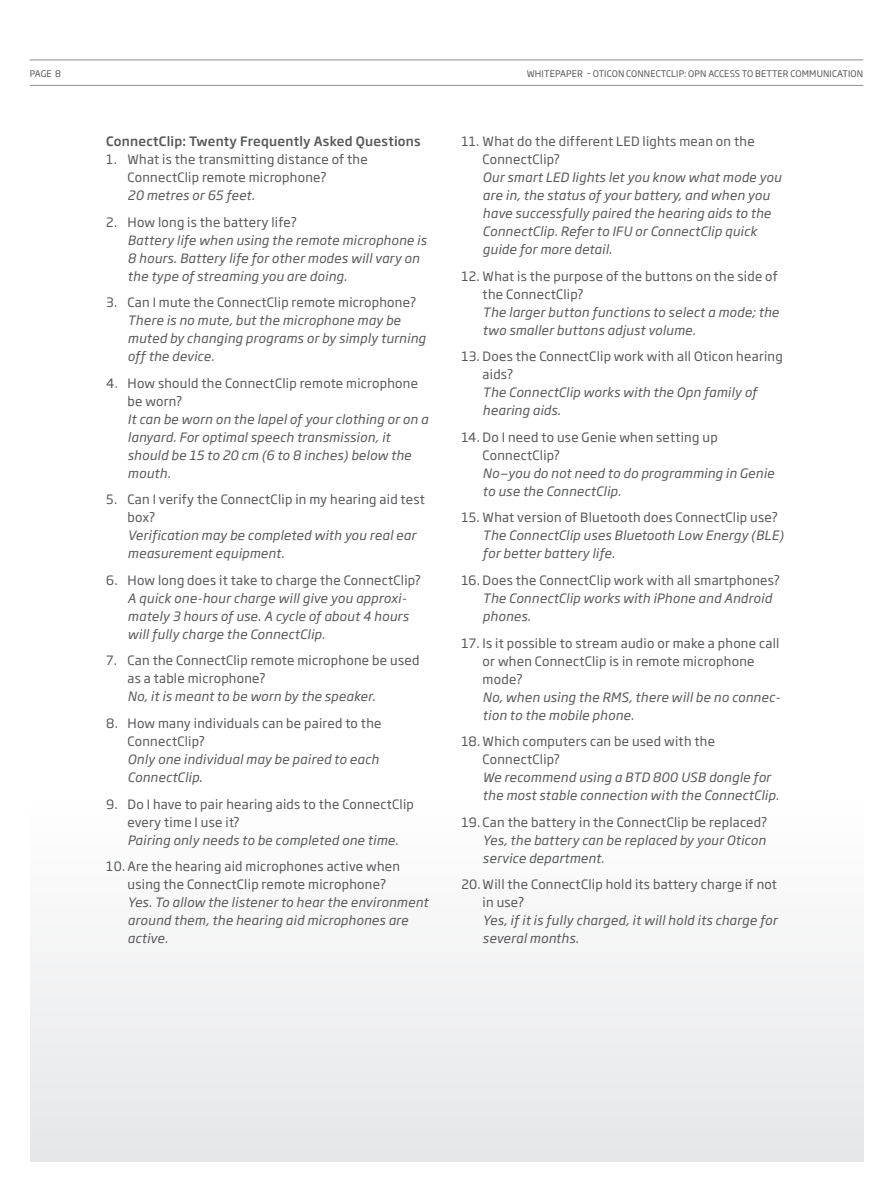
<style>
.page{position:relative;width:893px;height:1191px;background:#fff}
.page>*{position:absolute;margin:0;border:0;box-sizing:border-box;transform-origin:0 0}
.t1{font:italic 12.75px/18px "Soho Gothic Pro";letter-spacing:.02em;color:#57585a}
.t2{font:12.75px/18px "Soho Gothic Pro";letter-spacing:.02em;color:#57585a}
.t3{font:500 12.75px "Soho Gothic Pro";letter-spacing:.02em;color:#57585a}
.t4{font:9px "Soho Gothic Pro";letter-spacing:.015em;color:#57585a}
</style>
<div class="page">
<div style="left:30px;top:804px;width:833px;height:357px;background:#f2f2f3"></div>
<hr style="left:30px;top:85px;width:833px;height:1px;background:#928e8b">
<hr style="left:30px;top:60px;width:833px;height:1px;background:#928e8b">
<p class="t4" style="left:30px;top:66px;width:33px">PAGE 8</p>
<p class="t4" style="left:527px;top:66px;width:338px">WHITEPAPER – OTICON CONNECTCLIP: OPN ACCESS TO BETTER COMMUNICATION</p>
<p class="t3" style="left:106px;top:131px;width:316px">ConnectClip: Twenty Frequently Asked Questions</p>
<p class="t2" style="left:128px;top:150px;width:242px;text-indent:-21px">1. What is the transmitting distance of the<br>ConnectClip remote microphone?</p>
<p class="t1" style="left:128px;top:186px;width:129px">20 metres or 65 feet.</p>
<p class="t2" style="left:106px;top:212px;width:192px">2. How long is the battery life?</p>
<p class="t1" style="left:128px;top:230px;width:301px">Battery life when using the remote microphone is<br>8 hours. Battery life for other modes will vary on the type of streaming you are doing.</p>
<p class="t2" style="left:106px;top:293px;width:312px">3. Can I mute the ConnectClip remote microphone?</p>
<p class="t1" style="left:128px;top:311px;width:299px">There is no mute, but the microphone may be muted by changing programs or by simply turning off the device.</p>
<p class="t2" style="left:128px;top:373px;width:292px;text-indent:-21px">4. How should the ConnectClip remote microphone be worn?</p>
<p class="t1" style="left:128px;top:409px;width:302px">It can be worn on the lapel of your clothing or on a lanyard. For optimal speech transmission, it should be 15 to 20 cm (6 to 8 inches) below the mouth.</p>
<p class="t2" style="left:128px;top:490px;width:299px;text-indent:-21px">5. Can I verify the ConnectClip in my hearing aid test box?</p>
<p class="t1" style="left:128px;top:526px;width:290px">Verification may be completed with you real ear measurement equipment.</p>
<p class="t2" style="left:106px;top:570px;width:316px">6. How long does it take to charge the ConnectClip?</p>
<p class="t1" style="left:128px;top:588px;width:282px">A quick one-hour charge will give you approxi&shy;mately 3 hours of use. A cycle of about 4 hours will fully charge the ConnectClip.</p>
<p class="t2" style="left:128px;top:651px;width:293px;text-indent:-21px">7. Can the ConnectClip remote microphone be used as a table microphone?</p>
<p class="t1" style="left:128px;top:687px;width:249px">No, it is meant to be worn by the speaker.</p>
<p class="t2" style="left:128px;top:713px;width:256px;text-indent:-21px">8. How many individuals can be paired to the<br>ConnectClip?</p>
<p class="t1" style="left:128px;top:749px;width:253px">Only one individual may be paired to each<br>ConnectClip.</p>
<p class="t2" style="left:128px;top:794px;width:288px;text-indent:-21px">9. Do I have to pair hearing aids to the ConnectClip every time I use it?</p>
<p class="t1" style="left:128px;top:830px;width:272px">Pairing only needs to be completed one time.</p>
<p class="t2" style="left:106px;top:856px;width:295px;text-align:center">10. Are the hearing aid microphones active when using the ConnectClip remote microphone?</p>
<p class="t1" style="left:128px;top:892px;width:302px">Yes. To allow the listener to hear the environment around them, the hearing aid microphones are active.</p>
<p class="t2" style="left:483px;top:132px;width:274px;text-indent:-21px">11. What do the different LED lights mean on the<br>ConnectClip?</p>
<p class="t1" style="left:483px;top:168px;width:300px">Our smart LED lights let you know what mode you are in, the status of your battery, and when you have successfully paired the hearing aids to the ConnectClip. Refer to IFU or ConnectClip quick guide for more detail.</p>
<p class="t2" style="left:483px;top:266px;width:297px;text-indent:-21px">12. What is the purpose of the buttons on the side of the ConnectClip?</p>
<p class="t1" style="left:483px;top:302px;width:298px">The larger button functions to select a mode; the two smaller buttons adjust volume.</p>
<p class="t2" style="left:483px;top:347px;width:302px;text-indent:-21px">13. Does the ConnectClip work with all Oticon hearing aids?</p>
<p class="t1" style="left:483px;top:383px;width:276px">The ConnectClip works with the Opn family of hearing aids.</p>
<p class="t2" style="left:483px;top:427px;width:237px;text-indent:-21px">14. Do I need to use Genie when setting up<br>ConnectClip?</p>
<p class="t1" style="left:483px;top:463px;width:293px">No—you do not need to do programming in Genie to use the ConnectClip.</p>
<p class="t2" style="left:461px;top:508px;width:318px">15. What version of Bluetooth does ConnectClip use?</p>
<p class="t1" style="left:483px;top:526px;width:302px">The ConnectClip uses Bluetooth Low Energy (BLE) for better battery life.</p>
<p class="t2" style="left:461px;top:570px;width:320px">16. Does the ConnectClip work with all smartphones?</p>
<p class="t1" style="left:483px;top:588px;width:291px">The ConnectClip works with iPhone and Android phones.</p>
<p class="t2" style="left:483px;top:633px;width:298px;text-indent:-21px">17. Is it possible to stream audio or make a phone call or when ConnectClip is in remote microphone mode?</p>
<p class="t1" style="left:483px;top:687px;width:299px">No, when using the RMS, there will be no connec&shy;tion to the mobile phone.</p>
<p class="t2" style="left:483px;top:731px;width:234px;text-indent:-21px">18. Which computers can be used with the<br>ConnectClip?</p>
<p class="t1" style="left:483px;top:767px;width:298px">We recommend using a BTD 800 USB dongle for the most stable connection with the ConnectClip.</p>
<p class="t2" style="left:461px;top:812px;width:308px">19. Can the battery in the ConnectClip be replaced?</p>
<p class="t1" style="left:483px;top:830px;width:284px">Yes, the battery can be replaced by your Oticon service department.</p>
<p class="t2" style="left:483px;top:874px;width:296px;text-indent:-21px">20.Will the ConnectClip hold its battery charge if not in use?</p>
<p class="t1" style="left:483px;top:910px;width:296px">Yes, if it is fully charged, it will hold its charge for several months.</p>
</div>
